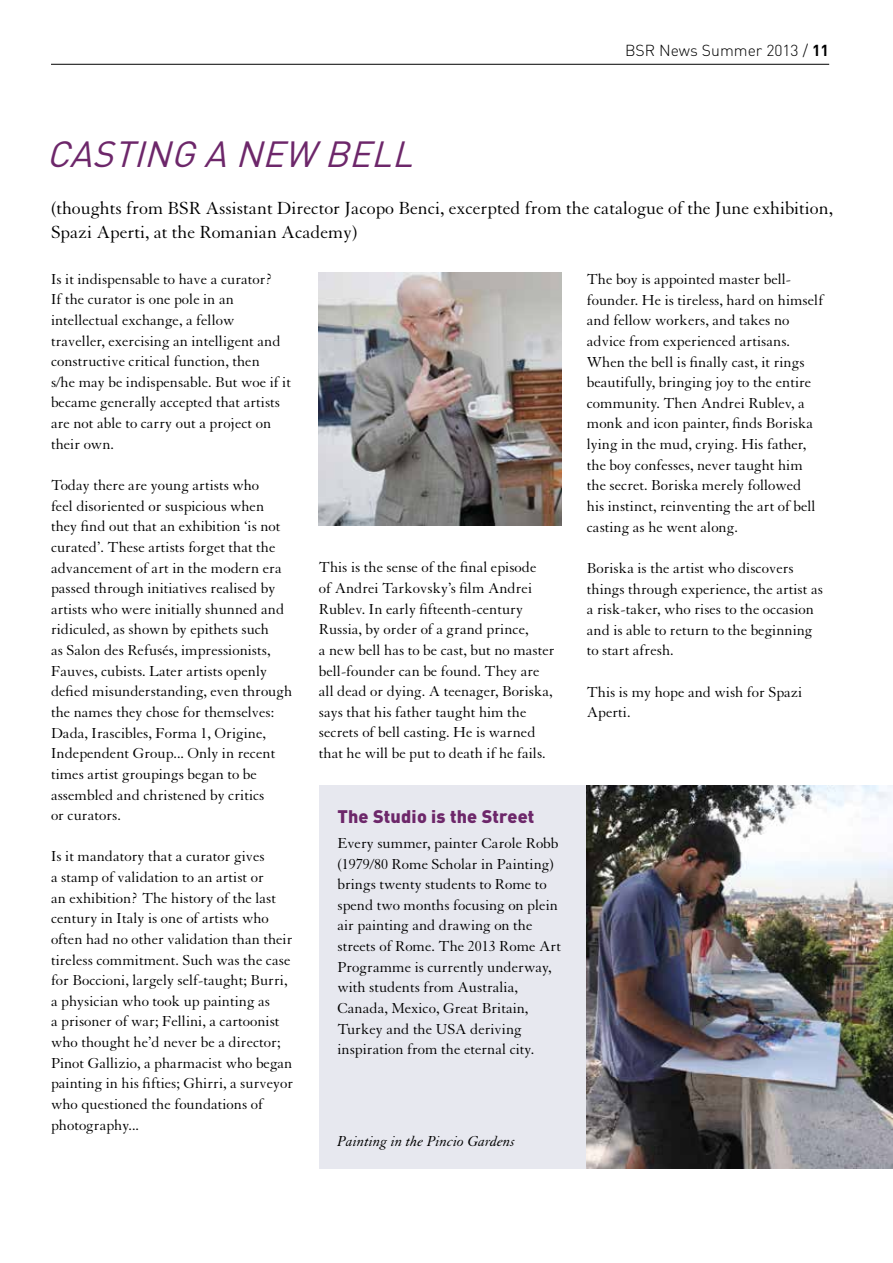
<style>
.page{position:relative;width:893px;height:1263px;background:#fff}
.page>*{position:absolute;margin:0;border:0;box-sizing:border-box;transform-origin:0 0}
.t1{font:italic 36px "DIN";color:#6d276a}
.t2{font:19.2px/24px "Granjon";color:#000}
.t3{font:900 18px "DIN";letter-spacing:.01em;color:#6d276a}
.t4{font:15.75px/20.7px "Granjon";color:#000}
.t5{font:italic 15.75px "Granjon";color:#000}
.t6{font:300 15.75px "DIN";color:#000}
.s1{font-weight:700}
</style>
<div class="page">
<hr style="left:51px;top:64px;width:778px;height:1px;background:#000">
<img style="left:319px;top:272px;width:242px;height:254px">
<div style="left:319px;top:785px;width:510px;height:383px;background:#e7e8ef"></div>
<img style="left:587px;top:785px;width:306px;height:383px">
<h1 class="t1" style="left:47px;top:131px;width:46px">CASTING</h1>
<h1 class="t1" style="left:204px;top:131px;width:169px">A NEW BELL</h1>
<p class="t6" style="left:625px;top:40px;width:206px">BSR News Summer 2013 / <span class="s1">11</span></p>
<p class="t2" style="left:51px;top:196px;width:783px">(thoughts from BSR Assistant Director Jacopo Benci, excerpted from the catalogue of the June exhibition,<br>Spazi Aperti, at the Romanian Academy)</p>
<p class="t4" style="left:51px;top:269px;width:241px">Is it indispensable to have a curator?<br>If the curator is one pole in an intellectual exchange, a fellow traveller, exercising an intelligent and constructive critical function, then<br>s/he may be indispensable. But woe if it became generally accepted that artists are not able to carry out a project on their own.</p>
<p class="t4" style="left:51px;top:475px;width:243px">Today there are young artists who<br>feel disoriented or suspicious when they find out that an exhibition ‘is not curated’. These artists forget that the advancement of art in the modern era passed through initiatives realised by artists who were initially shunned and ridiculed, as shown by epithets such<br>as Salon des Refusés, impressionists, Fauves, cubists. Later artists openly defied misunderstanding, even through the names they chose for themselves:<br>Dada, Irascibles, Forma 1, Origine, Independent Group... Only in recent times artist groupings began to be assembled and christened by critics<br>or curators.</p>
<p class="t4" style="left:51px;top:846px;width:244px">Is it mandatory that a curator gives<br>a stamp of validation to an artist or<br>an exhibition? The history of the last century in Italy is one of artists who often had no other validation than their tireless commitment. Such was the case for Boccioni, largely self-taught; Burri, a physician who took up painting as<br>a prisoner of war; Fellini, a cartoonist who thought he’d never be a director; Pinot Gallizio, a pharmacist who began painting in his fifties; Ghirri, a surveyor who questioned the foundations of photography...</p>
<p class="t4" style="left:319px;top:557px;width:237px">This is the sense of the final episode<br>of Andrei Tarkovsky’s film Andrei Rublev. In early fifteenth-century Russia, by order of a grand prince,<br>a new bell has to be cast, but no master bell-founder can be found. They are all dead or dying. A teenager, Boriska, says that his father taught him the secrets of bell casting. He is warned that he will be put to death if he fails.</p>
<p class="t3" style="left:337px;top:804px;width:199px">The Studio is the Street</p>
<p class="t4" style="left:337px;top:833px;width:225px">Every summer, painter Carole Robb (1979/80 Rome Scholar in Painting) brings twenty students to Rome to spend two months focusing on plein air painting and drawing on the streets of Rome. The 2013 Rome Art<br>Programme is currently underway, with students from Australia,<br>Canada, Mexico, Great Britain,<br>Turkey and the USA deriving inspiration from the eternal city.</p>
<p class="t4" style="left:587px;top:269px;width:238px">The boy is appointed master bell&shy;founder. He is tireless, hard on himself and fellow workers, and takes no advice from experienced artisans.<br>When the bell is finally cast, it rings beautifully, bringing joy to the entire community. Then Andrei Rublev, a monk and icon painter, finds Boriska lying in the mud, crying. His father, the boy confesses, never taught him the secret. Boriska merely followed<br>his instinct, reinventing the art of bell casting as he went along.</p>
<p class="t4" style="left:587px;top:558px;width:238px">Boriska is the artist who discovers things through experience, the artist as a risk-taker, who rises to the occasion and is able to return to the beginning to start afresh.</p>
<p class="t4" style="left:587px;top:682px;width:217px">This is my hope and wish for Spazi<br>Aperti.</p>
<p class="t5" style="left:338px;top:1133px;width:179px">Painting in the Pincio Gardens</p>
</div>
